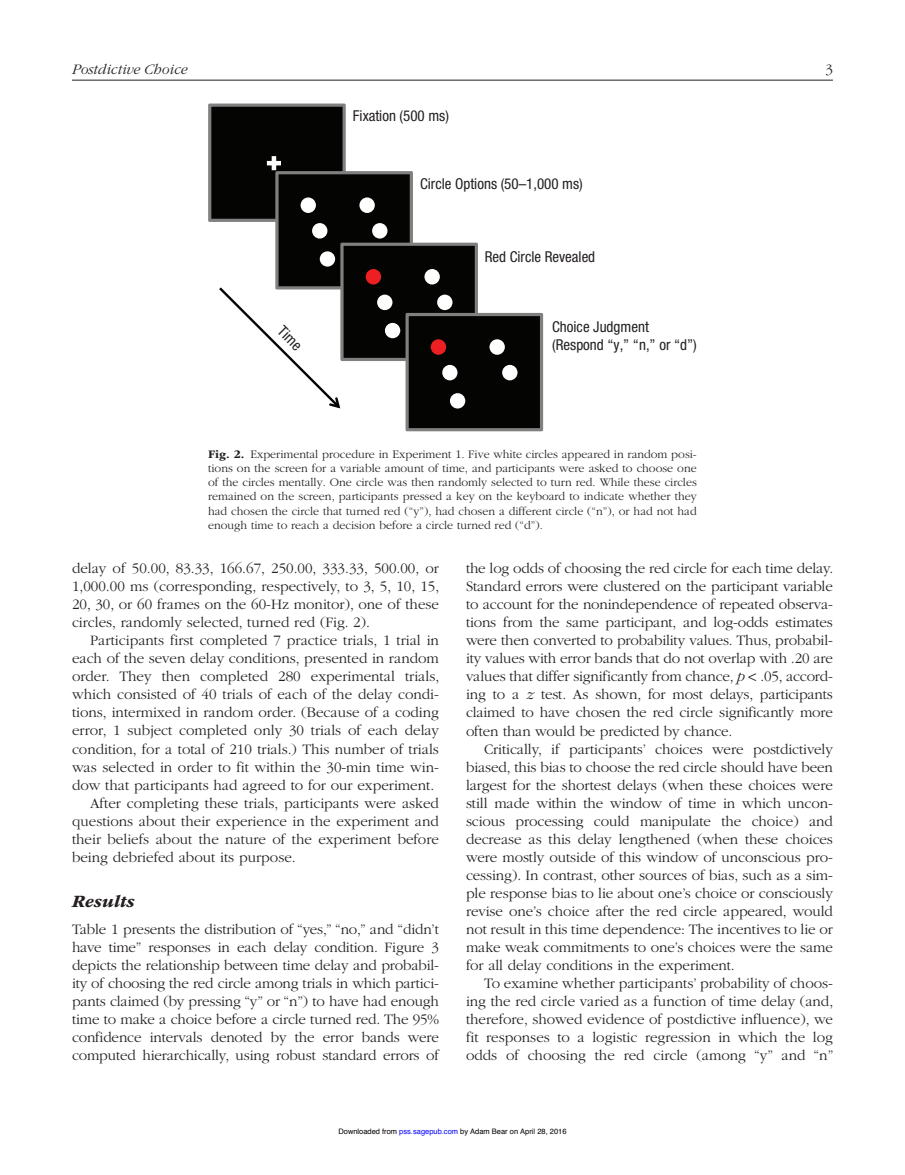
<style>
.page{position:relative;width:905px;height:1175px;background:#fff}
.page>*{position:absolute;margin:0;border:0;box-sizing:border-box;transform-origin:0 0}
.t1{font:italic 700 18px "ITC Garamond Std";color:#231f20}
.t2{font:300 15px/18px "ITC Garamond Std";color:#231f20;text-align:justify}
.t3{font:condensed 15px/18px "Helvetica Neue LT Std";color:#231f20}
.t4{font:italic 300 15px "ITC Garamond Std";color:#231f20}
.t5{font:300 12px/14.2px "ITC Garamond Std";color:#231f20;text-align:justify}
.t6{font:7.5px "Helvetica";color:#000}
.s1{font-weight:700}
.s2{font-style:italic}
.s3{color:#00f}
</style>
<div class="page">
<hr style="left:72px;top:80px;width:760px;height:1px;background:#231f20">
<svg style="left:208px;top:104px;width:335px;height:327px"></svg>
<div style="left:489px;top:339px;width:16px;height:16px;background:#fff;border-radius:50%"></div>
<div style="left:502px;top:365px;width:15px;height:15px;background:#fff;border-radius:50%"></div>
<div style="left:450px;top:393px;width:15px;height:15px;background:#fff;border-radius:50%"></div>
<div style="left:431px;top:339px;width:15px;height:16px;background:#ee1f23;border-radius:50%"></div>
<div style="left:442px;top:365px;width:15px;height:15px;background:#fff;border-radius:50%"></div>
<p class="t4" style="left:72px;top:61px;width:117px">Postdictive Choice</p>
<p class="t2" style="left:825px;top:60px;width:9px">3</p>
<p class="t3" style="left:353px;top:106px;width:97px">Fixation (500 ms)</p>
<p class="t3" style="left:420px;top:175px;width:164px">Circle Options (50–1,000 ms)</p>
<p class="t3" style="left:286px;top:322px;width:29px;rotate:45deg">Time</p>
<p class="t3" style="left:484px;top:247px;width:112px">Red Circle Revealed</p>
<p class="t3" style="left:552px;top:317px;width:146px">Choice Judgment (Respond “y,” “n,” or “d”)</p>
<p class="t5" style="left:208px;top:447px;width:490px"><span class="s1">Fig. 2.</span> Experimental procedure in Experiment 1. Five white circles appeared in random posi&shy;tions on the screen for a variable amount of time, and participants were asked to choose one of the circles mentally. One circle was then randomly selected to turn red. While these circles remained on the screen, participants pressed a key on the keyboard to indicate whether they had chosen the circle that turned red (“y”), had chosen a different circle (“n”), or had not had enough time to reach a decision before a circle turned red (“d”).</p>
<p class="t2" style="left:72px;top:560px;width:369px">delay of 50.00, 83.33, 166.67, 250.00, 333.33, 500.00, or 1,000.00 ms (corresponding, respectively, to 3, 5, 10, 15, 20, 30, or 60 frames on the 60-Hz monitor), one of these circles, randomly selected, turned red (Fig. 2).</p>
<p class="t2" style="left:90px;top:632px;width:350px">Participants first completed 7 practice trials, 1 trial in</p>
<p class="t2" style="left:72px;top:650px;width:368px">each of the seven delay conditions, presented in random</p>
<p class="t2" style="left:72px;top:668px;width:369px">order. They then completed 280 experimental trials,</p>
<p class="t2" style="left:72px;top:686px;width:368px">which consisted of 40 trials of each of the delay condi-</p>
<p class="t2" style="left:72px;top:704px;width:368px">tions, intermixed in random order. (Because of a coding</p>
<p class="t2" style="left:72px;top:722px;width:368px">error, 1 subject completed only 30 trials of each delay</p>
<p class="t2" style="left:72px;top:740px;width:368px">condition, for a total of 210 trials.) This number of trials</p>
<p class="t2" style="left:72px;top:758px;width:368px">was selected in order to fit within the 30-min time win-</p>
<p class="t2" style="left:72px;top:776px;width:364px">dow that participants had agreed to for our experiment.</p>
<p class="t2" style="left:90px;top:794px;width:350px">After completing these trials, participants were asked</p>
<p class="t2" style="left:72px;top:812px;width:368px">questions about their experience in the experiment and</p>
<p class="t2" style="left:72px;top:830px;width:368px">their beliefs about the nature of the experiment before</p>
<p class="t2" style="left:72px;top:848px;width:225px">being debriefed about its purpose.</p>
<p class="t1" style="left:72px;top:891px;width:64px">Results</p>
<p class="t2" style="left:72px;top:920px;width:368px">Table 1 presents the distribution of “yes,” “no,” and “didn’t have time” responses in each delay condition. Figure 3 depicts the relationship between time delay and probabil&shy;ity of choosing the red circle among trials in which partici&shy;pants claimed (by pressing “y” or “n”) to have had enough time to make a choice before a circle turned red. The 95% confidence intervals denoted by the error bands were computed hierarchically, using robust standard errors of</p>
<p class="t2" style="left:466px;top:560px;width:369px">the log odds of choosing the red circle for each time delay.<br>Standard errors were clustered on the participant variable to account for the nonindependence of repeated observa&shy;tions from the same participant, and log-odds estimates were then converted to probability values. Thus, probabil&shy;ity values with error bands that do not overlap with .20 are values that differ significantly from chance, <span class="s2">p</span> &lt; .05, accord&shy;ing to a <span class="s2">z</span> test. As shown, for most delays, participants claimed to have chosen the red circle significantly more often than would be predicted by chance.</p>
<p class="t2" style="left:466px;top:740px;width:368px;text-indent:18px">Critically, if participants’ choices were postdictively biased, this bias to choose the red circle should have been largest for the shortest delays (when these choices were still made within the window of time in which uncon&shy;scious processing could manipulate the choice) and decrease as this delay lengthened (when these choices were mostly outside of this window of unconscious pro&shy;cessing). In contrast, other sources of bias, such as a sim&shy;ple response bias to lie about one’s choice or consciously revise one’s choice after the red circle appeared, would not result in this time dependence: The incentives to lie or make weak commitments to one’s choices were the same for all delay conditions in the experiment.</p>
<p class="t2" style="left:466px;top:974px;width:369px;text-indent:18px">To examine whether participants’ probability of choos&shy;ing the red circle varied as a function of time delay (and, therefore, showed evidence of postdictive influence), we fit responses to a logistic regression in which the log odds of choosing the red circle (among “y” and “n”</p>
<p class="t6" style="left:338px;top:1128px;width:230px">Downloaded from <span class="s3">pss.sagepub.com</span> by Adam Bear on April 28, 2016</p>
</div>
